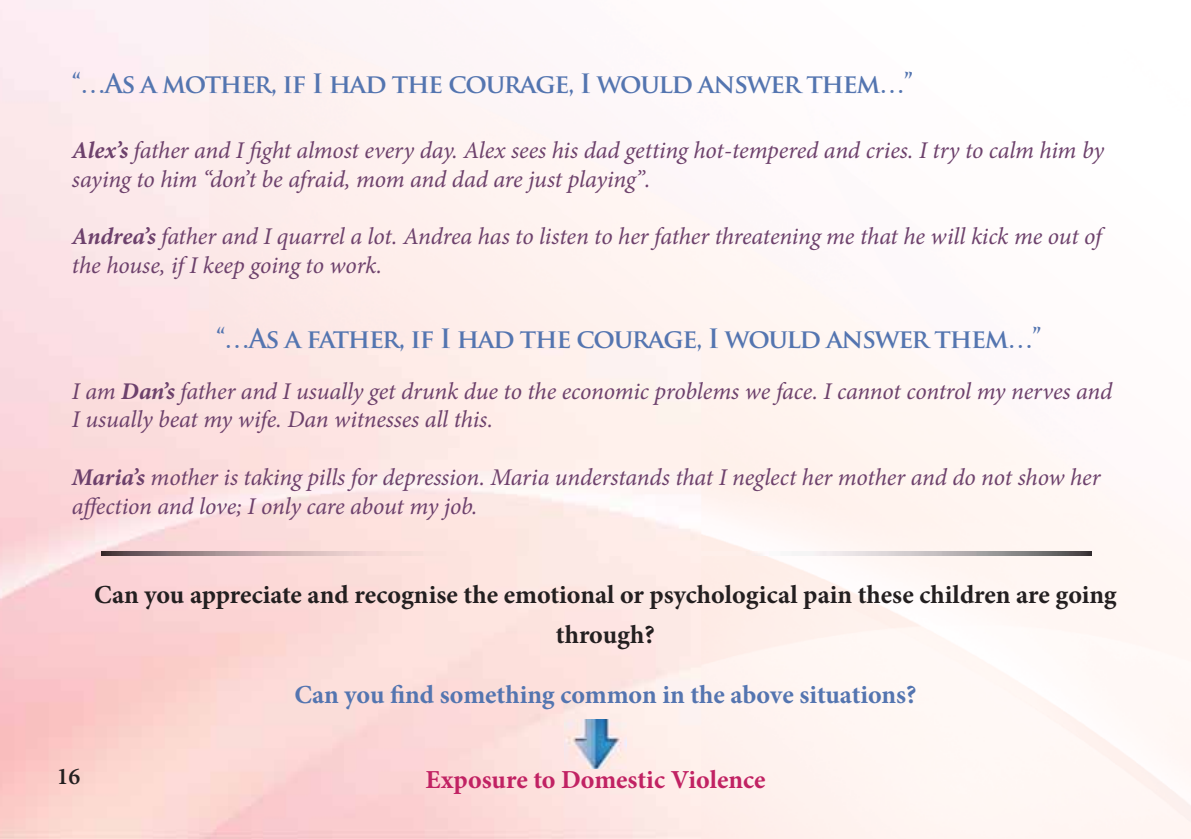
<style>
.page{position:relative;width:1191px;height:839px;background:#fff}
.page>*{position:absolute;margin:0;border:0;box-sizing:border-box;transform-origin:0 0}
.t1{font:700 26px "Trajan Pro";letter-spacing:-.05em;color:#5475b0}
.t2{font:700 26px/40px "Minion Pro";color:#231f20;text-align:center}
.t3{font:700 26px "Minion Pro";color:#5475b0}
.t4{font:700 26px "Minion Pro";color:#c12263}
.t5{font:italic 24px/28.8px "Minion Pro";letter-spacing:-.01em;color:#6d416c}
.t6{font:600 24px "Minion Pro";color:#231f20}
.s1{font-weight:700}
</style>
<div class="page">
<img style="left:0;top:0;width:1190px;height:839px">
<img style="left:102px;top:551px;width:989px;height:4px">
<img style="left:565px;top:720px;width:61px;height:49px">
<p class="t1" style="left:72px;top:69px;width:842px">“…As a mother, if I had the courage, I would answer them…”</p>
<p class="t5" style="left:72px;top:138px;width:1033px"><span class="s1">Alex’s</span> father and I fight almost every day. Alex sees his dad getting hot-tempered and cries. I try to calm him by saying to him “don’t be afraid, mom and dad are just playing”.</p>
<p class="t5" style="left:72px;top:224px;width:1031px"><span class="s1">Andrea’s</span> father and I quarrel a lot. Andrea has to listen to her father threatening me that he will kick me out of the house, if I keep going to work.</p>
<p class="t1" style="left:216px;top:324px;width:827px">“…As a father, if I had the courage, I would answer them…”</p>
<p class="t5" style="left:72px;top:379px;width:1041px">I am <span class="s1">Dan’s</span> father and I usually get drunk due to the economic problems we face. I cannot control my nerves and<br>I usually beat my wife. Dan witnesses all this.</p>
<p class="t5" style="left:72px;top:465px;width:1030px"><span class="s1">Maria’s</span> mother is taking pills for depression. Maria understands that I neglect her mother and do not show her affection and love; I only care about my job.</p>
<p class="t2" style="left:94px;top:577px;width:1024px">Can you appreciate and recognise the emotional or psychological pain these children are going through?</p>
<p class="t3" style="left:294px;top:684px;width:624px">Can you find something common in the above situations?</p>
<p class="t6" style="left:57px;top:767px;width:25px">16</p>
<p class="t4" style="left:425px;top:769px;width:341px">Exposure to Domestic Violence</p>
</div>
